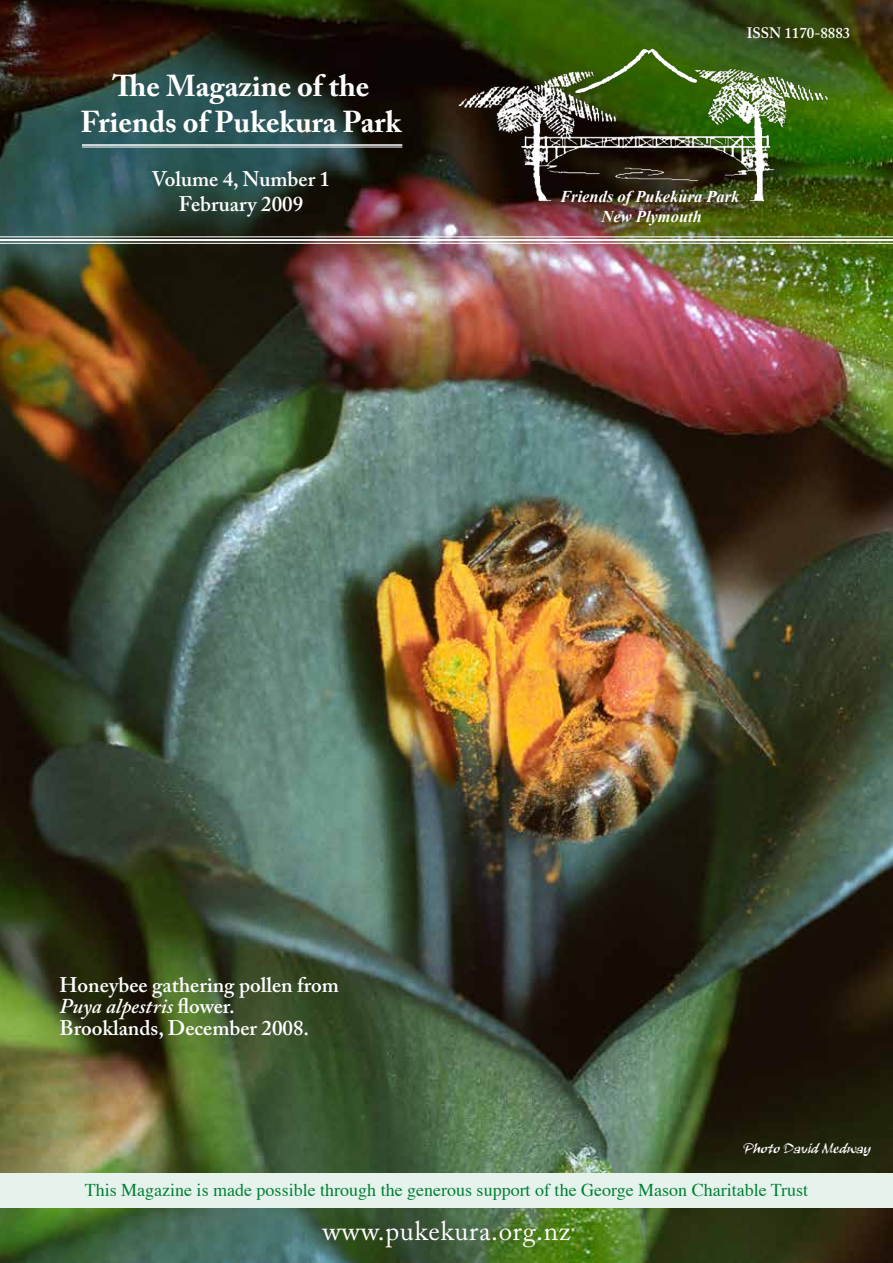
<style>
.page{position:relative;width:893px;height:1263px;background:#fff}
.page>*{position:absolute;margin:0;border:0;box-sizing:border-box;transform-origin:0 0}
.t1{font:700 30px/36px "Adobe Caslon Pro";color:#fff;text-align:center}
.t2{font:27px "Adobe Caslon Pro";letter-spacing:.025em;color:#fff}
.t3{font:600 21px/21.8px "Adobe Caslon Pro";color:#fff;text-align:center}
.t4{font:18px "Times";color:#008034}
.t5{font:italic 700 16.5px/19.8px "Times New Roman";color:#fff;text-align:center}
.t6{font:15px "Ruach Let Plain";color:#fff}
.t7{font:600 15px "Adobe Caslon Pro";color:#fff}
.s1{font-style:italic}
</style>
<div class="page">
<img style="left:0;top:0;width:893px;height:1263px">
<img style="left:452px;top:46px;width:384px;height:184px">
<hr style="left:0;top:236px;width:893px;height:1px;background:#fff">
<hr style="left:0;top:239px;width:893px;height:2px;background:#fff">
<hr style="left:0;top:243px;width:893px;height:1px;background:#fff">
<div style="left:0;top:1173px;width:893px;height:34px;background:#e6f3ec"></div>
<hr style="left:82px;top:144px;width:320px;height:2px;background:#fff">
<hr style="left:82px;top:147px;width:320px;height:1px;background:#fff">
<h1 class="t1" style="left:81px;top:68px;width:322px">The Magazine of the<br>Friends of Pukekura Park</h1>
<p class="t3" style="left:152px;top:166px;width:180px;line-height:25.2px">Volume 4, Number 1<br>February 2009</p>
<p class="t7" style="left:747px;top:25px;width:105px">ISSN 1170-8883</p>
<p class="t5" style="left:560px;top:186px;width:181px">Friends of Pukekura Park<br>New Plymouth</p>
<p class="t3" style="left:60px;top:973px;width:281px;text-align:left">Honeybee gathering pollen from<br><span class="s1">Puya alpestris</span> flower.<br>Brooklands, December 2008.</p>
<p class="t6" style="left:743px;top:1138px;width:130px">Photo David Medway</p>
<p class="t4" style="left:85px;top:1173px;width:725px">This Magazine is made possible through the generous support of the George Mason Charitable Trust</p>
<p class="t2" style="left:322px;top:1214px;width:250px">www.pukekura.org.nz</p>
</div>
